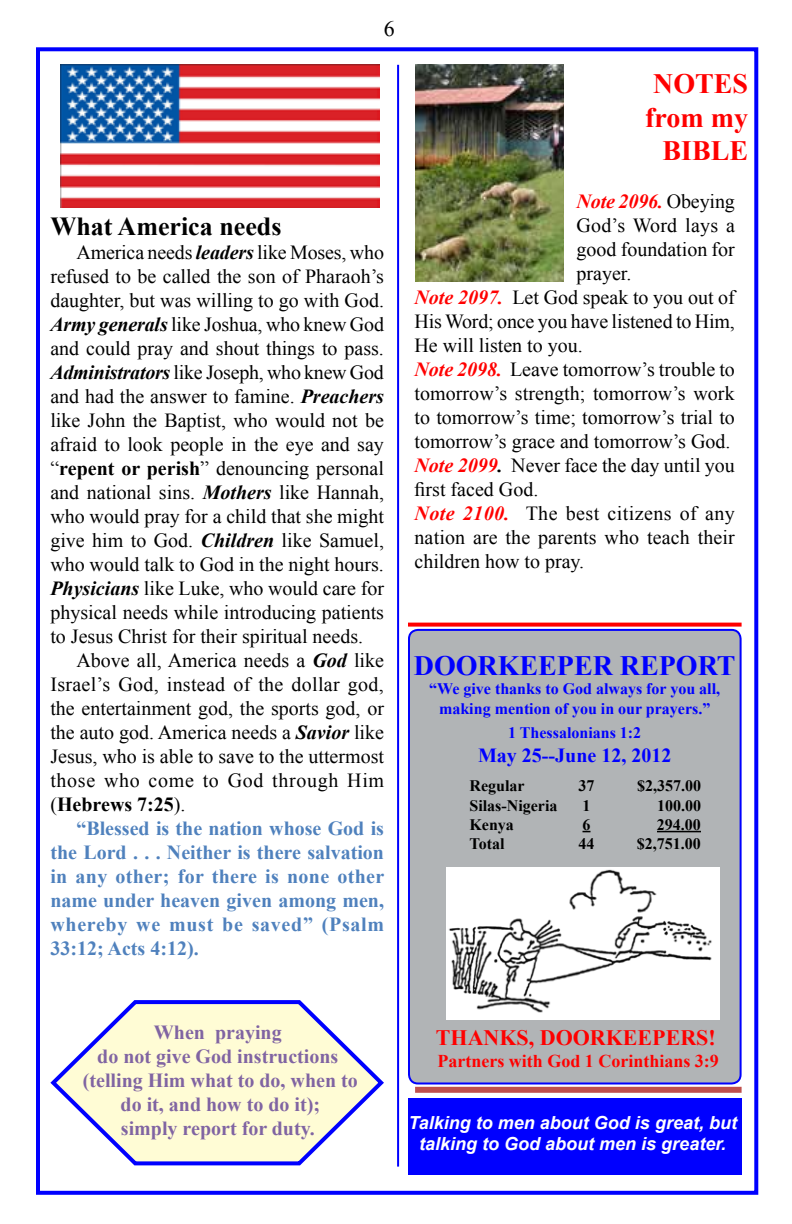
<style>
.page{position:relative;width:792px;height:1224px;background:#fff}
.page>*{position:absolute;margin:0;border:0;box-sizing:border-box;transform-origin:0 0}
.t1{font:700 28px "Times New Roman";color:#00f}
.t2{font:700 28px/33.6px "Times New Roman";color:#f00;text-align:right}
.t3{font:700 26px "Times New Roman";color:#000}
.t4{font:700 22px "Times New Roman";color:#f00}
.t5{font:22px "Times New Roman";color:#000}
.t6{font:20px/24px "Times New Roman";color:#000;text-align:justify}
.t7{font:700 20px/24px "Times New Roman";color:#4f81bd;text-align:justify}
.t8{font:700 20px/24px "Times New Roman";color:#8064a2;text-align:center}
.t9{font:20px "Times New Roman";letter-spacing:.02em;color:#000}
.t10{font:700 20px "Times New Roman";color:#00f}
.t11{font:italic 700 20px "Times New Roman";letter-spacing:-.005em;color:#f00}
.t12{font:italic 700 18px/21.6px "Arial";color:#fff;text-align:center}
.t13{font:700 18px "Times New Roman";color:#f00}
.t14{font:700 16px/19.2px "Times New Roman";color:#00f;text-align:center}
.t15{font:700 16px "Times New Roman";color:#000}
.s1{font-weight:700;font-style:italic}
.s2{font-weight:700}
.s3{font-weight:400;font-style:normal;color:#000}
.s4{font-weight:700;font-style:italic;color:#f00}
</style>
<div class="page">
<div style="left:36px;top:47px;width:722px;height:1148px;border:4px solid #00f"></div>
<div style="left:408px;top:1098px;width:334px;height:77px;background:#00f"></div>
<div style="left:409px;top:630px;width:332px;height:454px;background:#b1b4b6;border-radius:9px"></div>
<div style="left:408px;top:629px;width:334px;height:456px;border:2px solid #00f;border-radius:9px"></div>
<hr style="left:657px;top:831px;width:44px;height:1px;background:#000">
<svg style="left:408px;top:623px;width:334px;height:4px"></svg>
<hr style="left:397px;top:65px;width:2px;height:1102px;background:#00f">
<div style="left:415px;top:1087px;width:327px;height:6px;background:#c0504d"></div>
<svg style="left:50px;top:1000px;width:334px;height:166px"></svg>
<img style="left:60px;top:65px;width:320px;height:143px">
<img style="left:415px;top:65px;width:148px;height:216px">
<img style="left:446px;top:868px;width:273px;height:151px">
<p class="t5" style="left:384px;top:14px;width:12px">6</p>
<h2 class="t3" style="left:50px;top:208px;width:233px">What America needs</h2>
<p class="t6" style="left:50px;top:240px;width:335px;text-indent:26px">America needs <span class="s1">leaders</span> like Moses, who refused to be called the son of Pharaoh’s daughter, but was willing to go with God.<br><span class="s1">Army generals</span> like Joshua, who knew God and could pray and shout things to pass.<br><span class="s1">Administrators</span> like Joseph, who knew God and had the answer to famine. <span class="s1">Preachers </span>like John the Baptist, who would not be afraid to look people in the eye and say “<span class="s2">repent or perish</span>” denouncing personal and national sins. <span class="s1">Mothers</span> like Hannah, who would pray for a child that she might give him to God. <span class="s1">Children</span> like Samuel, who would talk to God in the night hours.<br><span class="s1">Physicians</span> like Luke, who would care for physical needs while introducing patients to Jesus Christ for their spiritual needs.</p>
<p class="t6" style="left:50px;top:648px;width:335px;text-indent:26px">Above all, America needs a <span class="s1">God</span> like Israel’s God, instead of the dollar god, the entertainment god, the sports god, or the auto god. America needs a <span class="s1">Savior</span> like Jesus, who is able to save to the uttermost those who come to God through Him (<span class="s2">Hebrews 7:25</span>).</p>
<p class="t7" style="left:50px;top:815px;width:335px;text-indent:26px">“Blessed is the nation whose God is the Lord . . . Neither is there salvation in any other; for there is none other name under heaven given among men, whereby we must be saved” (Psalm 33:12; Acts 4:12).</p>
<h1 class="t2" style="left:645px;top:66px;width:104px">NOTES from my<br>BIBLE</h1>
<p class="t11" style="left:576px;top:188px;width:160px">Note 2096. <span class="s3">Obeying</span></p>
<p class="t6" style="left:576px;top:213px;width:160px">God’s Word lays a</p>
<p class="t6" style="left:576px;top:237px;width:160px">good foundation for</p>
<p class="t6" style="left:576px;top:261px;width:56px">prayer.</p>
<p class="t6" style="left:414px;top:285px;width:322px"><span class="s4">Note 2097.</span> Let God speak to you out of</p>
<p class="t6" style="left:414px;top:309px;width:322px">His Word; once you have listened to Him,</p>
<p class="t6" style="left:414px;top:333px;width:170px">He will listen to you.</p>
<p class="t6" style="left:414px;top:357px;width:322px"><span class="s4">Note 2098.</span> Leave tomorrow’s trouble to</p>
<p class="t6" style="left:414px;top:381px;width:322px">tomorrow’s strength; tomorrow’s work</p>
<p class="t6" style="left:414px;top:405px;width:322px">to tomorrow’s time; tomorrow’s trial to</p>
<p class="t6" style="left:414px;top:429px;width:318px">tomorrow’s grace and tomorrow’s God.</p>
<p class="t6" style="left:414px;top:453px;width:322px"><span class="s4">Note 2099</span><span class="s1">.</span> Never face the day until you</p>
<p class="t6" style="left:414px;top:477px;width:125px">first faced God.</p>
<p class="t9" style="left:414px;top:500px;width:322px"><span class="s4">Note 2100.</span> The best citizens of any</p>
<p class="t6" style="left:414px;top:525px;width:322px">nation are the parents who teach their</p>
<p class="t6" style="left:414px;top:549px;width:171px">children how to pray.</p>
<h1 class="t1" style="left:414px;top:647px;width:323px">DOORKEEPER REPORT</h1>
<p class="t14" style="left:429px;top:679px;width:292px">“We give thanks to God always for you all, making mention of you in our prayers.”</p>
<p class="t14" style="left:508px;top:722px;width:135px">1 Thessalonians 1:2</p>
<p class="t10" style="left:478px;top:741px;width:195px">May 25--June 12, 2012</p>
<p class="t15" style="left:470px;top:775px;width:57px">Regular</p>
<p class="t15" style="left:579px;top:775px;width:17px">37</p>
<p class="t15" style="left:637px;top:775px;width:65px">$2,357.00</p>
<p class="t15" style="left:470px;top:794px;width:89px">Silas-Nigeria</p>
<p class="t15" style="left:583px;top:794px;width:9px">1</p>
<p class="t15" style="left:657px;top:794px;width:45px">100.00</p>
<p class="t15" style="left:470px;top:813px;width:46px">Kenya</p>
<p class="t15" style="left:582px;top:813px;width:9px">6</p>
<p class="t15" style="left:657px;top:813px;width:45px">294.00</p>
<p class="t15" style="left:469px;top:833px;width:36px">Total</p>
<p class="t15" style="left:578px;top:833px;width:17px">44</p>
<p class="t15" style="left:637px;top:833px;width:65px">$2,751.00</p>
<p class="t8" style="left:83px;top:1020px;width:276px">When praying<br>do not give God instructions (telling Him what to do, when to do it, and how to do it);<br>simply report for duty.</p>
<p class="t4" style="left:436px;top:1023px;width:281px">THANKS, DOORKEEPERS!</p>
<p class="t13" style="left:437px;top:1049px;width:283px">Partners with God 1 Corinthians 3:9</p>
<p class="t12" style="left:409px;top:1112px;width:330px">Talking to men about God is great, but talking to God about men is greater.</p>
</div>
